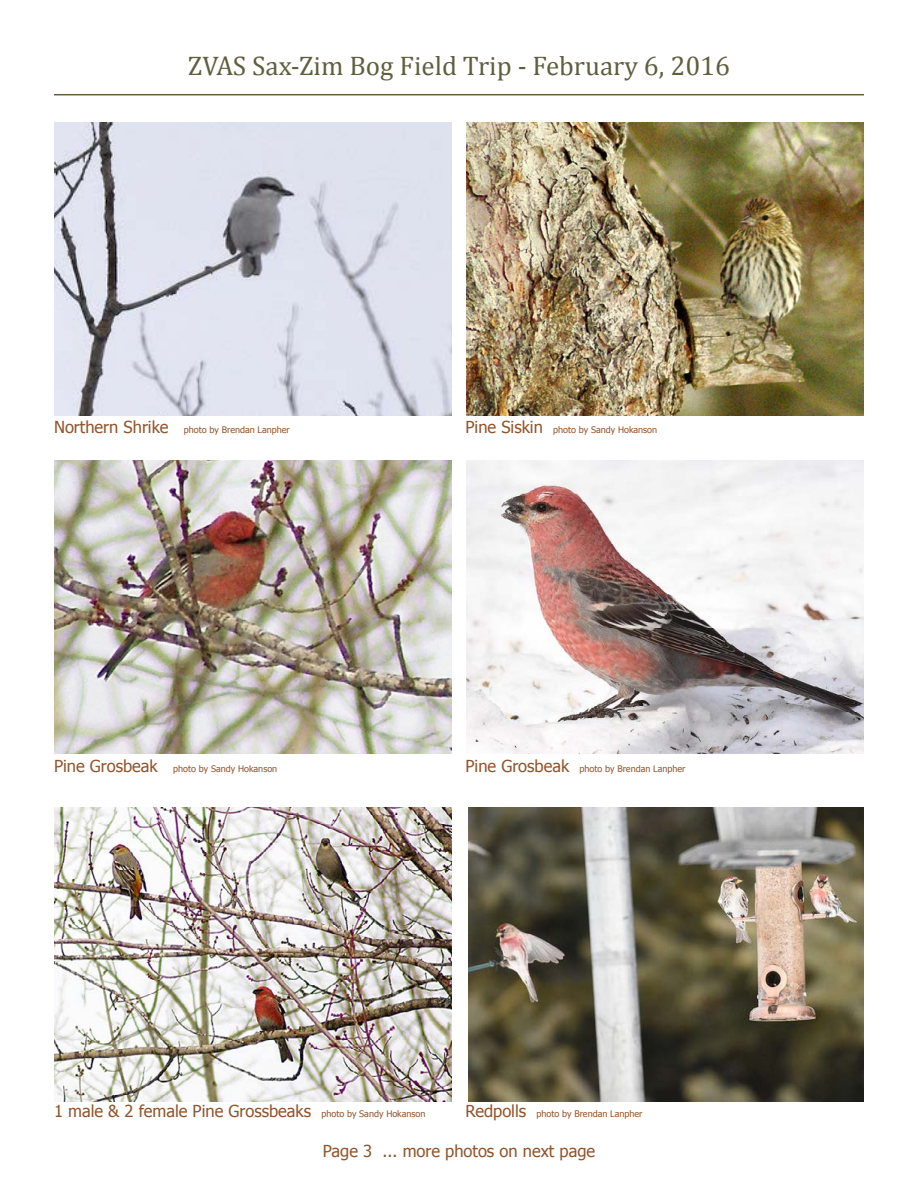
<style>
.page{position:relative;width:918px;height:1188px;background:#fff}
.page>*{position:absolute;margin:0;border:0;box-sizing:border-box;transform-origin:0 0}
.t1{font:27px "Cambria";color:#5f5f3e}
.t2{font:16.5px "Tahoma";color:#92542b}
.t3{font:9px "Tahoma";color:#92542b}
.s1{font-size:16.5px}
.s2{font-size:9px}
</style>
<div class="page">
<hr style="left:54px;top:94px;width:810px;height:1px;background:#5f5f3e">
<img style="left:54px;top:122px;width:397px;height:294px">
<img style="left:54px;top:460px;width:397px;height:294px">
<img style="left:54px;top:808px;width:397px;height:294px">
<img style="left:467px;top:460px;width:397px;height:294px">
<img style="left:469px;top:808px;width:395px;height:294px">
<img style="left:467px;top:122px;width:397px;height:294px">
<h1 class="t1" style="left:188px;top:50px;width:544px">ZVAS Sax-Zim Bog Field Trip - February 6, 2016</h1>
<p class="t3" style="left:54px;top:423px;width:237px"><span class="s1">Northern Shrike</span> photo by Brendan Lanpher</p>
<p class="t3" style="left:54px;top:763px;width:225px"><span class="s1">Pine Grosbeak</span> photo by Sandy Hokanson</p>
<p class="t3" style="left:465px;top:423px;width:193px"><span class="s1">Pine Siskin</span> photo by Sandy Hokanson</p>
<p class="t3" style="left:465px;top:763px;width:221px"><span class="s1">Pine Grosbeak</span> photo by Brendan Lanpher</p>
<h2 class="t2" style="left:54px;top:1100px;width:373px">1 male &amp; 2 female Pine Grossbeaks <span class="s2">photo by Sandy Hokanson</span></h2>
<p class="t3" style="left:465px;top:1108px;width:178px"><span class="s1">Redpolls</span> photo by Brendan Lanpher</p>
<h2 class="t2" style="left:323px;top:1140px;width:274px">Page 3 ... more photos on next page</h2>
</div>
